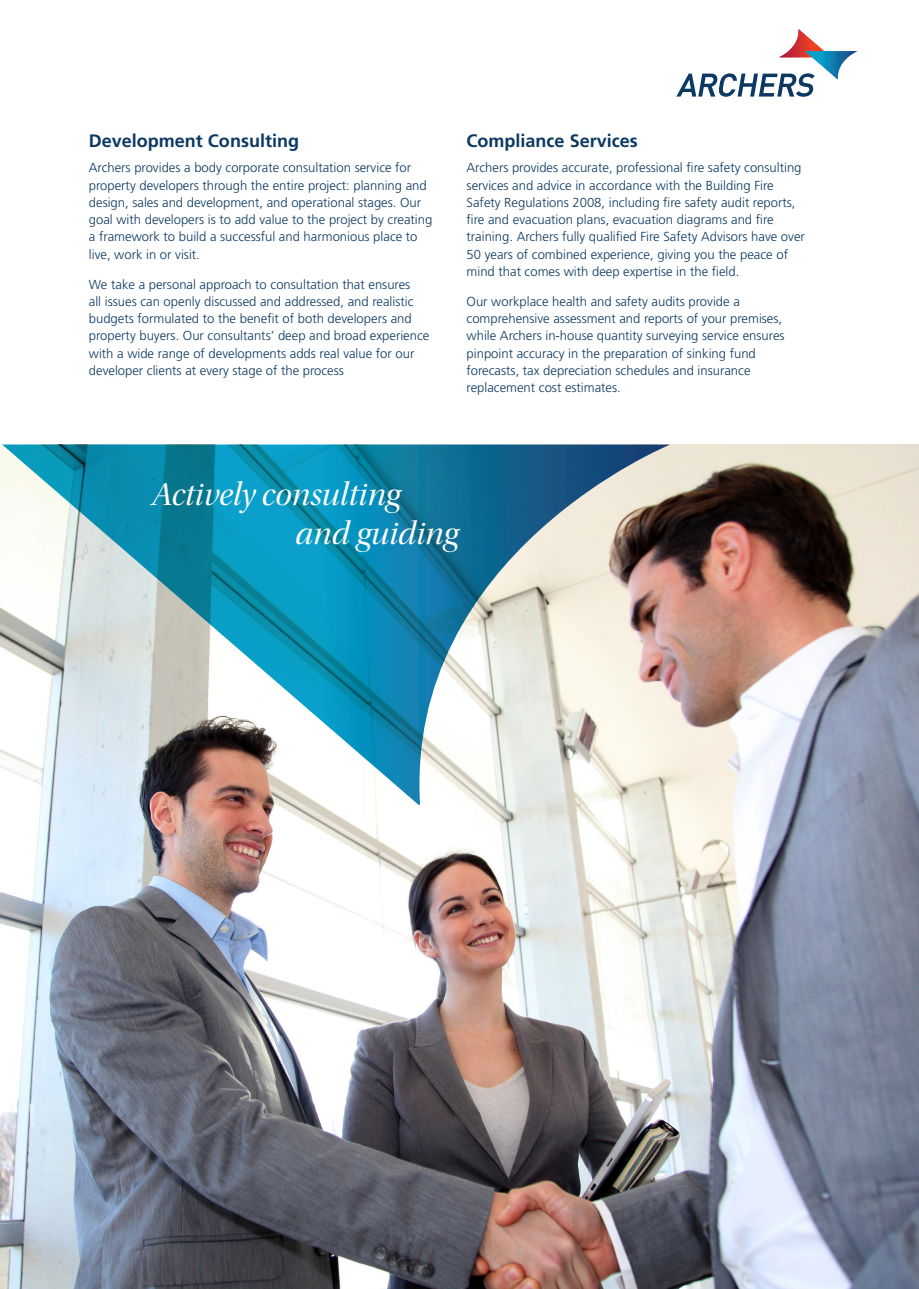
<style>
.page{position:relative;width:919px;height:1289px;background:#fff}
.page>*{position:absolute;margin:0;border:0;box-sizing:border-box;transform-origin:0 0}
.t1{font:33px "Utopia Std Disp It";color:#fff}
.Heads_two{font:700 18px "Frutiger LT Std";color:#0c3962}
.main_body{font:300 13.05px/17.2px "Frutiger LT Std";color:#0c3962}
</style>
<div class="page">
<img style="left:1px;top:444px;width:917px;height:844px">
<svg style="left:2px;top:444px;width:668px;height:360px;background:#85b5c1"></svg>
<svg style="left:676px;top:29px;width:181px;height:68px"></svg>
<p class="Heads_two" style="left:89px;top:130px;width:212px">Development Consulting</p>
<p class="main_body" style="left:89px;top:159px;width:345px">Archers provides a body corporate consultation service for property developers through the entire project: planning and design, sales and development, and operational stages. Our goal with developers is to add value to the project by creating a framework to build a successful and harmonious place to live, work in or visit.</p>
<p class="main_body" style="left:89px;top:276px;width:342px">We take a personal approach to consultation that ensures<br>all issues can openly discussed and addressed, and realistic budgets formulated to the benefit of both developers and property buyers. Our consultants’ deep and broad experience with a wide range of developments adds real value for our developer clients at every stage of the process</p>
<p class="Heads_two" style="left:466px;top:130px;width:173px">Compliance Services</p>
<p class="main_body" style="left:466px;top:159px;width:340px">Archers provides accurate, professional fire safety consulting services and advice in accordance with the Building Fire Safety Regulations 2008, including fire safety audit reports, fire and evacuation plans, evacuation diagrams and fire training. Archers fully qualified Fire Safety Advisors have over 50 years of combined experience, giving you the peace of mind that comes with deep expertise in the field.</p>
<p class="main_body" style="left:466px;top:293px;width:319px">Our workplace health and safety audits provide a comprehensive assessment and reports of your premises, while Archers in-house quantity surveying service ensures pinpoint accuracy in the preparation of sinking fund forecasts, tax depreciation schedules and insurance replacement cost estimates.</p>
<p class="t1" style="left:151px;top:477px;width:251px">Actively consulting</p>
<p class="t1" style="left:295px;top:516px;width:164px">and guiding</p>
</div>
